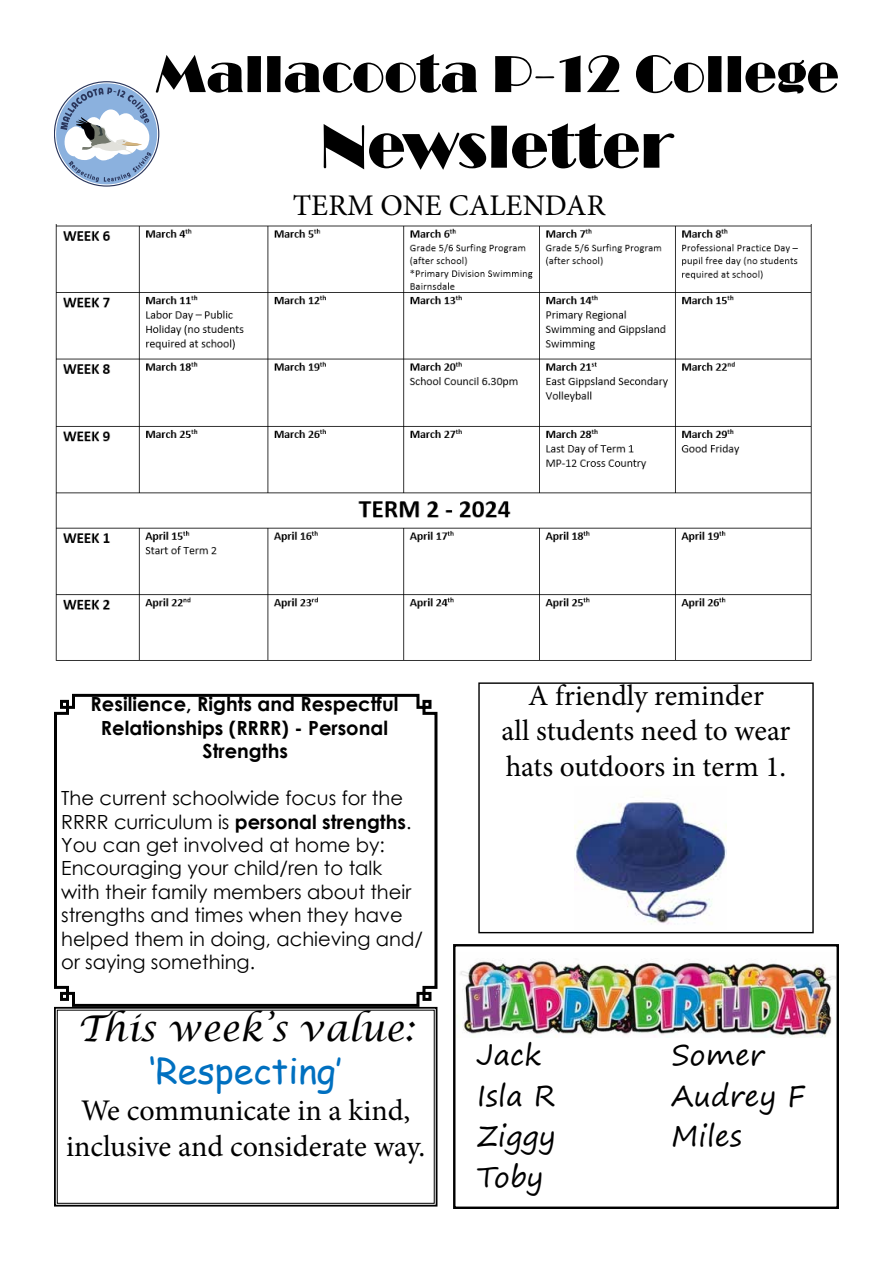
<style>
.page{position:relative;width:893px;height:1263px;background:#fff}
.page>*{position:absolute;margin:0;border:0;box-sizing:border-box;transform-origin:0 0}
.t1{font:63px "Broadway";color:#000}
.t2{font:54px "Broadway";color:#000}
.t3{font:italic 35.55px "Lucida Calligraphy";color:#000}
.t4{font:35.55px "Comic Sans MS";color:#0070c0}
.t5{font:30px/36px "Minion Pro";color:#000;text-align:center}
.t6{font:29.25px/35.2px "Minion Pro";color:#000;text-align:center}
.t7{font:28.5px "Segoe Print";color:#000}
.t8{font:19.5px/23.4px "Century Gothic";color:#000}
.t9{font:700 19.5px/23.4px "Century Gothic";color:#000;text-align:center}
.s1{font-weight:700}
</style>
<div class="page">
<svg style="left:55px;top:82px;width:103px;height:104px"></svg>
<div style="left:453px;top:944px;width:386px;height:265px;border:2px solid #000"></div>
<svg style="left:54px;top:693px;width:384px;height:313px"></svg>
<svg style="left:54px;top:1006px;width:384px;height:201px"></svg>
<img style="left:457px;top:959px;width:378px;height:78px">
<div style="left:478px;top:682px;width:336px;height:251px;border:1px solid #000"></div>
<img style="left:574px;top:802px;width:152px;height:123px">
<img style="left:55px;top:225px;width:757px;height:436px">
<h2 class="t2" style="left:155px;top:43px;width:685px">Mallacoota P-12 College</h2>
<h1 class="t1" style="left:321px;top:110px;width:354px">Newsletter</h1>
<h3 class="t5" style="left:293px;top:188px;width:314px">TERM ONE CALENDAR</h3>
<p class="t9" style="left:91px;top:692px;width:309px">Resilience, Rights and Respectful<br>Relationships (RRRR) - Personal<br>Strengths</p>
<p class="t8" style="left:61px;top:786px;width:363px">The current schoolwide focus for the RRRR curriculum is <span class="s1">personal strengths</span>.<br>You can get involved at home by:<br>Encouraging your child/ren to talk with their family members about their strengths and times when they have helped them in doing, achieving and/ or saying something.</p>
<h3 class="t3" style="left:77px;top:1007px;width:338px">This week’s value:</h3>
<h3 class="t4" style="left:149px;top:1044px;width:195px">‘Respecting’</h3>
<h3 class="t5" style="left:66px;top:1092px;width:361px">We communicate in a kind, inclusive and considerate way.</h3>
<h3 class="t6" style="left:502px;top:678px;width:290px">A friendly reminder<br>all students need to wear hats outdoors in term 1.</h3>
<h3 class="t7" style="left:477px;top:1029px;width:66px">Jack</h3>
<h3 class="t7" style="left:671px;top:1029px;width:94px">Somer</h3>
<h3 class="t7" style="left:477px;top:1070px;width:80px">Isla R</h3>
<h3 class="t7" style="left:671px;top:1070px;width:134px">Audrey F</h3>
<h3 class="t7" style="left:477px;top:1111px;width:80px">Ziggy</h3>
<h3 class="t7" style="left:671px;top:1111px;width:72px">Miles</h3>
<h3 class="t7" style="left:477px;top:1151px;width:68px">Toby</h3>
</div>
